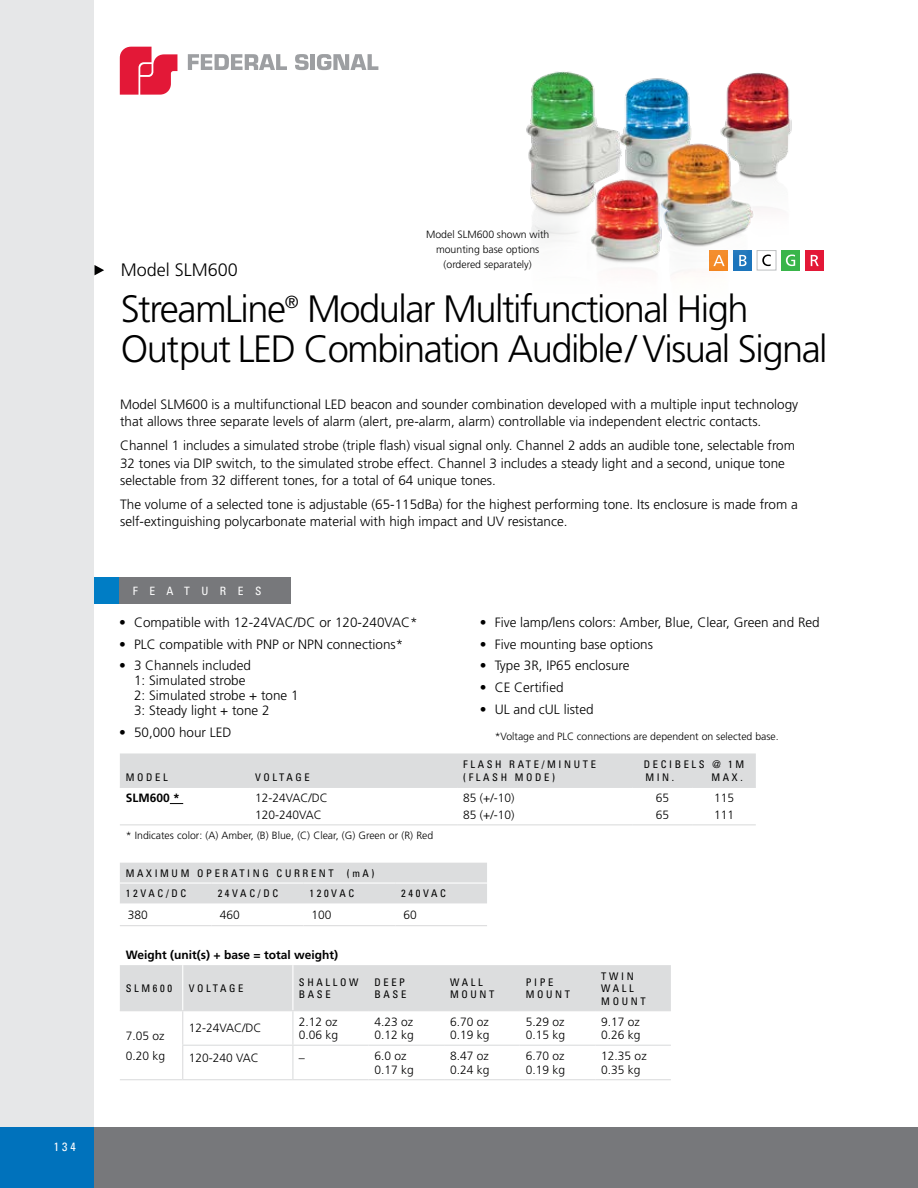
<style>
.page{position:relative;width:918px;height:1188px;background:#fff}
.page>*{position:absolute;margin:0;border:0;box-sizing:border-box;transform-origin:0 0}
.t1{font:300 38.1px/39.5px "Frutiger";letter-spacing:-.04em;color:#000}
.t2{font:300 18px "Frutiger";color:#000}
.t3{font:300 13.5px/17.2px "Frutiger";color:#000}
.t4{font:300 12px/13.5px "Frutiger";color:#000}
.t5{font:700 12px "Frutiger";color:#000}
.t6{font:condensed 12px "Univers";color:#fff}
.t7{font:condensed 11.55px "Univers";letter-spacing:1em;color:#fff}
.t8{font:condensed 10.5px/12.6px "Univers";letter-spacing:.25em;color:#000}
.t9{font:300 10.5px/15px "Frutiger";color:#000;text-align:center}
</style>
<div class="page">
<div style="left:94px;top:1127px;width:824px;height:61px;background:#77787b"></div>
<div style="left:0;top:0;width:94px;height:1188px;background:#e6e7e8"></div>
<div style="left:0;top:1127px;width:94px;height:61px;background:#0072bc"></div>
<svg style="left:188px;top:54px;width:99px;height:16px"></svg>
<svg style="left:295px;top:54px;width:14px;height:16px"></svg>
<hr style="left:311px;top:54px;width:4px;height:16px;background:#9d9fa2">
<svg style="left:317px;top:54px;width:61px;height:16px"></svg>
<svg style="left:120px;top:47px;width:57px;height:48px"></svg>
<svg style="left:94px;top:265px;width:10px;height:10px"></svg>
<div style="left:805px;top:250px;width:19px;height:20px;background:#e31837"></div>
<svg style="left:811px;top:255px;width:8px;height:11px"></svg>
<div style="left:781px;top:250px;width:19px;height:20px;background:#39b54a"></div>
<div style="left:94px;top:578px;width:26px;height:26px;background:#007dc5"></div>
<div style="left:119px;top:578px;width:172px;height:26px;background:#77787b"></div>
<div style="left:120px;top:753px;width:636px;height:34px;background:#dcddde"></div>
<hr style="left:120px;top:787px;width:129px;height:1px;background:#dcddde">
<hr style="left:249px;top:787px;width:208px;height:1px;background:#dcddde">
<hr style="left:457px;top:787px;width:175px;height:1px;background:#dcddde">
<hr style="left:120px;top:824px;width:129px;height:1px;background:#dcddde">
<hr style="left:249px;top:824px;width:208px;height:1px;background:#dcddde">
<hr style="left:457px;top:824px;width:175px;height:1px;background:#dcddde">
<hr style="left:632px;top:787px;width:61px;height:1px;background:#dcddde">
<hr style="left:693px;top:787px;width:63px;height:1px;background:#dcddde">
<hr style="left:632px;top:824px;width:61px;height:1px;background:#dcddde">
<hr style="left:693px;top:824px;width:63px;height:1px;background:#dcddde">
<svg style="left:170px;top:803px;width:13px;height:1px"></svg>
<div style="left:120px;top:863px;width:367px;height:40px;background:#dcddde"></div>
<hr style="left:120px;top:882px;width:92px;height:2px;background:#fff">
<hr style="left:212px;top:882px;width:91px;height:2px;background:#fff">
<hr style="left:303px;top:882px;width:92px;height:2px;background:#fff">
<hr style="left:395px;top:882px;width:92px;height:2px;background:#fff">
<hr style="left:120px;top:925px;width:92px;height:1px;background:#dcddde">
<hr style="left:212px;top:925px;width:91px;height:1px;background:#dcddde">
<hr style="left:303px;top:925px;width:92px;height:1px;background:#dcddde">
<hr style="left:395px;top:925px;width:92px;height:1px;background:#dcddde">
<img style="left:526px;top:71px;width:273px;height:200px">
<div style="left:120px;top:965px;width:551px;height:45px;background:#dcddde"></div>
<hr style="left:120px;top:1010px;width:63px;height:1px;background:#dcddde">
<hr style="left:183px;top:1010px;width:110px;height:1px;background:#dcddde">
<hr style="left:293px;top:1010px;width:76px;height:1px;background:#dcddde">
<hr style="left:369px;top:1010px;width:75px;height:1px;background:#dcddde">
<hr style="left:444px;top:1010px;width:76px;height:1px;background:#dcddde">
<hr style="left:520px;top:1010px;width:75px;height:1px;background:#dcddde">
<hr style="left:595px;top:1010px;width:76px;height:1px;background:#dcddde">
<hr style="left:182px;top:1045px;width:111px;height:1px;background:#dcddde">
<hr style="left:293px;top:1045px;width:76px;height:1px;background:#dcddde">
<hr style="left:369px;top:1045px;width:75px;height:1px;background:#dcddde">
<hr style="left:444px;top:1045px;width:76px;height:1px;background:#dcddde">
<hr style="left:520px;top:1045px;width:75px;height:1px;background:#dcddde">
<hr style="left:595px;top:1045px;width:76px;height:1px;background:#dcddde">
<hr style="left:120px;top:1079px;width:63px;height:1px;background:#dcddde">
<hr style="left:183px;top:1079px;width:110px;height:1px;background:#dcddde">
<hr style="left:293px;top:1079px;width:76px;height:1px;background:#dcddde">
<hr style="left:369px;top:1079px;width:75px;height:1px;background:#dcddde">
<hr style="left:444px;top:1079px;width:76px;height:1px;background:#dcddde">
<hr style="left:520px;top:1079px;width:75px;height:1px;background:#dcddde">
<hr style="left:595px;top:1079px;width:76px;height:1px;background:#dcddde">
<hr style="left:182px;top:1011px;width:1px;height:34px;background:#dcddde">
<hr style="left:292px;top:1011px;width:1px;height:34px;background:#dcddde">
<hr style="left:182px;top:1046px;width:1px;height:33px;background:#dcddde">
<hr style="left:292px;top:1046px;width:1px;height:33px;background:#dcddde">
<hr style="left:182px;top:965px;width:1px;height:45px;background:#fff">
<hr style="left:292px;top:965px;width:1px;height:45px;background:#fff">
<p class="t6" style="left:54px;top:1139px;width:23px">134</p>
<p class="t9" style="left:426px;top:227px;width:125px">Model SLM600 shown with mounting base options (ordered separately)</p>
<h2 class="t2" style="left:121px;top:260px;width:119px">Model SLM600</h2>
<h1 class="t1" style="left:121px;top:290px;width:708px">StreamLine<sup>®</sup> Modular Multifunctional High<br>Output LED Combination Audible/ Visual Signal</h1>
<p class="t3" style="left:120px;top:396px;width:680px">Model SLM600 is a multifunctional LED beacon and sounder combination developed with a multiple input technology that allows three separate levels of alarm (alert, pre-alarm, alarm) controllable via independent electric contacts.</p>
<p class="t3" style="left:120px;top:437px;width:676px">Channel 1 includes a simulated strobe (triple flash) visual signal only. Channel 2 adds an audible tone, selectable from<br>32 tones via DIP switch, to the simulated strobe effect. Channel 3 includes a steady light and a second, unique tone selectable from 32 different tones, for a total of 64 unique tones.</p>
<p class="t3" style="left:120px;top:496px;width:679px">The volume of a selected tone is adjustable (65-115dBa) for the highest performing tone. Its enclosure is made from a self-extinguishing polycarbonate material with high impact and UV resistance.</p>
<p class="t7" style="left:133px;top:583px;width:130px">FEATURES</p>
<p class="t3" style="left:119px;top:614px;width:300px">• Compatible with 12-24VAC/DC or 120-240VAC*</p>
<p class="t3" style="left:119px;top:636px;width:286px">• PLC compatible with PNP or NPN connections*</p>
<p class="t3" style="left:134px;top:658px;width:166px;line-height:15px;text-indent:-15px">• 3 Channels included<br>1: Simulated strobe<br>2: Simulated strobe + tone 1<br>3: Steady light + tone 2</p>
<p class="t3" style="left:119px;top:724px;width:114px">• 50,000 hour LED</p>
<p class="t8" style="left:126px;top:771px;width:43px">MODEL</p>
<p class="t8" style="left:255px;top:771px;width:56px">VOLTAGE</p>
<p class="t3" style="left:480px;top:614px;width:342px">• Five lamp/lens colors: Amber, Blue, Clear, Green and Red</p>
<p class="t3" style="left:480px;top:636px;width:175px">• Five mounting base options</p>
<p class="t3" style="left:480px;top:657px;width:151px">• Type 3R, IP65 enclosure</p>
<p class="t3" style="left:480px;top:679px;width:86px">• CE Certified</p>
<p class="t3" style="left:480px;top:701px;width:116px">• UL and cUL listed</p>
<p class="t9" style="left:495px;top:729px;width:285px">*Voltage and PLC connections are dependent on selected base.</p>
<p class="t8" style="left:463px;top:757px;width:134px;line-height:13.5px">FLASH RATE/MINUTE (FLASH MODE)</p>
<p class="t8" style="left:644px;top:757px;width:102px;line-height:13.5px">DECIBELS @ 1M<br>MIN.</p>
<p class="t8" style="left:712px;top:771px;width:33px">MAX.</p>
<p class="t5" style="left:126px;top:791px;width:56px">SLM600 *</p>
<p class="t4" style="left:255px;top:790px;width:74px;line-height:16.5px">12-24VAC/DC<br>120-240VAC</p>
<p class="t4" style="left:463px;top:790px;width:53px;line-height:16.5px">85 (+/-10)<br>85 (+/-10)</p>
<p class="t4" style="left:656px;top:790px;width:15px;line-height:16.5px">65<br>65</p>
<p class="t4" style="left:714px;top:790px;width:22px;line-height:16.5px">115<br>111</p>
<p class="t9" style="left:126px;top:828px;width:309px">* Indicates color: (A) Amber, (B) Blue, (C) Clear, (G) Green or (R) Red</p>
<p class="t8" style="left:126px;top:863px;width:250px;line-height:20.4px">MAXIMUM OPERATING CURRENT (mA)<br>12VAC/DC</p>
<p class="t8" style="left:218px;top:887px;width:62px">24VAC/DC</p>
<p class="t8" style="left:309px;top:887px;width:46px">120VAC</p>
<p class="t8" style="left:401px;top:887px;width:46px">240VAC</p>
<p class="t4" style="left:128px;top:908px;width:22px">380</p>
<p class="t4" style="left:220px;top:908px;width:22px">460</p>
<p class="t4" style="left:312px;top:908px;width:22px">100</p>
<p class="t4" style="left:403px;top:908px;width:15px">60</p>
<p class="t5" style="left:126px;top:948px;width:214px">Weight (unit(s) + base = total weight)</p>
<p class="t8" style="left:126px;top:982px;width:48px">SLM600</p>
<p class="t8" style="left:189px;top:982px;width:56px">VOLTAGE</p>
<p class="t8" style="left:299px;top:976px;width:61px">SHALLOW<br>BASE</p>
<p class="t8" style="left:375px;top:976px;width:33px">DEEP<br>BASE</p>
<p class="t8" style="left:450px;top:976px;width:46px">WALL<br>MOUNT</p>
<p class="t8" style="left:526px;top:976px;width:46px">PIPE<br>MOUNT</p>
<p class="t8" style="left:601px;top:969px;width:46px">TWIN<br>WALL<br>MOUNT</p>
<p class="t4" style="left:126px;top:1026px;width:41px;line-height:20.2px">7.05 oz<br>0.20 kg</p>
<p class="t4" style="left:189px;top:1022px;width:74px">12-24VAC/DC</p>
<p class="t4" style="left:299px;top:1015px;width:41px">2.12 oz<br>0.06 kg</p>
<p class="t4" style="left:375px;top:1015px;width:41px">4.23 oz<br>0.12 kg</p>
<p class="t4" style="left:450px;top:1015px;width:41px">6.70 oz<br>0.19 kg</p>
<p class="t4" style="left:526px;top:1015px;width:41px">5.29 oz<br>0.15 kg</p>
<p class="t4" style="left:601px;top:1015px;width:41px">9.17 oz<br>0.26 kg</p>
<p class="t4" style="left:189px;top:1052px;width:72px">120-240 VAC</p>
<p class="t4" style="left:299px;top:1052px;width:7px">–</p>
<p class="t4" style="left:375px;top:1050px;width:41px">6.0 oz<br>0.17 kg</p>
<p class="t4" style="left:450px;top:1050px;width:41px">8.47 oz<br>0.24 kg</p>
<p class="t4" style="left:526px;top:1050px;width:41px">6.70 oz<br>0.19 kg</p>
<p class="t4" style="left:601px;top:1050px;width:47px">12.35 oz<br>0.35 kg</p>
</div>
